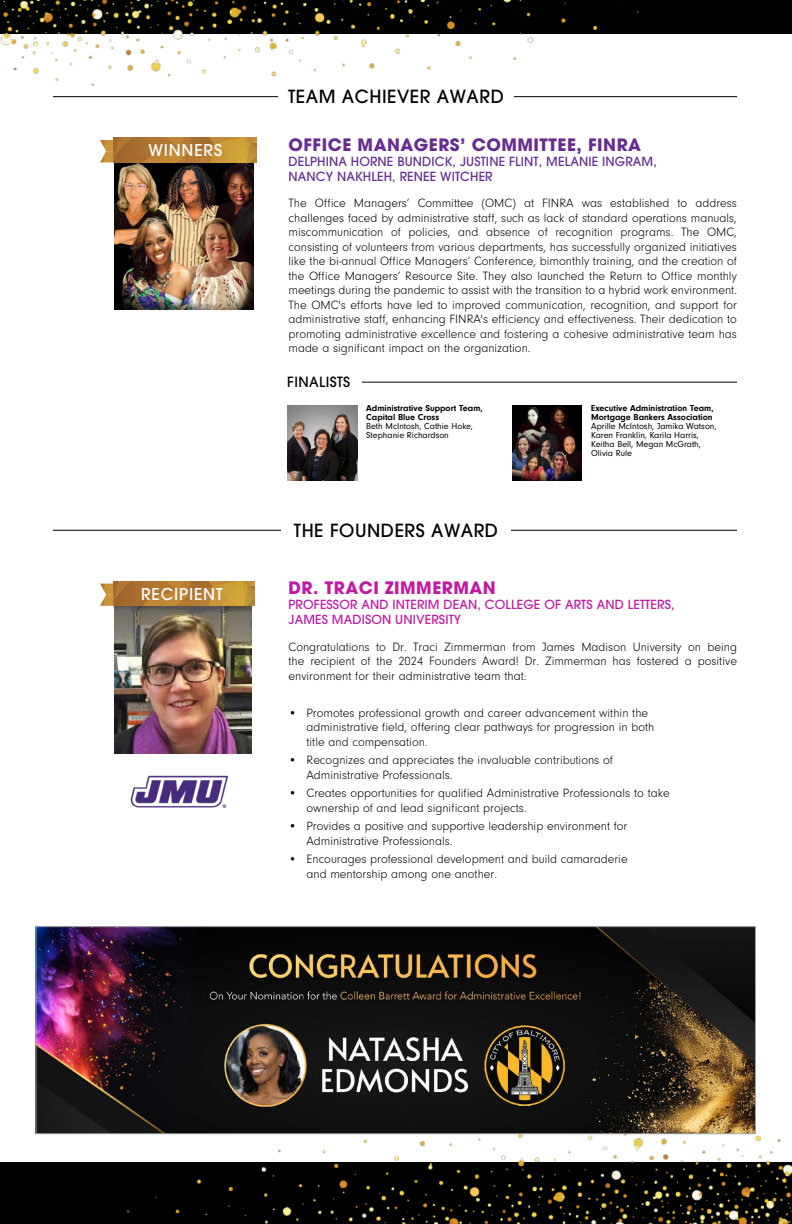
<style>
.page{position:relative;width:792px;height:1224px;background:#fff}
.page>*{position:absolute;margin:0;border:0;box-sizing:border-box;transform-origin:0 0}
.t1{font:500 18px "ITC Avant Garde Pro";letter-spacing:.03em;color:#000}
.t2{font:700 17px "ITC Avant Garde Pro";letter-spacing:.03em;color:#662d91}
.t3{font:700 17px "ITC Avant Garde Pro";letter-spacing:.03em;color:#be1aa2}
.t4{font:500 16.2px "ITC Avant Garde Pro";letter-spacing:.05em;color:#fff}
.t5{font:500 14px "ITC Avant Garde Pro";letter-spacing:.03em;color:#000}
.t6{font:300 12.5px/14.5px "Neuzeit Gro";color:#000}
.t7{font:500 12.5px/15px "ITC Avant Garde Pro";letter-spacing:.01em;color:#662d91}
.t8{font:500 12.5px/15px "ITC Avant Garde Pro";letter-spacing:.01em;color:#be1aa2}
.t9{font:9px/9px "Neuzeit Gro";color:#000}
.t10{font:700 9px/9px "Neuzeit Gro";color:#000}
</style>
<div class="page">
<img style="left:0;top:0;width:792px;height:238px">
<img style="left:0;top:1116px;width:792px;height:108px">
<hr style="left:53px;top:530px;width:684px;height:1px;background:#000">
<div style="left:281px;top:524px;width:230px;height:13px;background:#fff"></div>
<hr style="left:53px;top:96px;width:684px;height:1px;background:#000">
<div style="left:278px;top:90px;width:236px;height:13px;background:#fff"></div>
<img style="left:512px;top:405px;width:70px;height:75px">
<img style="left:288px;top:405px;width:69px;height:75px">
<hr style="left:283px;top:382px;width:454px;height:1px;background:#000">
<div style="left:276px;top:377px;width:86px;height:11px;background:#fff"></div>
<img style="left:130px;top:775px;width:99px;height:33px">
<img style="left:114px;top:606px;width:137px;height:147px">
<img style="left:100px;top:584px;width:13px;height:22px">
<img style="left:113px;top:582px;width:142px;height:24px">
<img style="left:38px;top:928px;width:716px;height:204px">
<div style="left:36px;top:926px;width:720px;height:208px;border:1px solid #a7a9ac"></div>
<img style="left:114px;top:163px;width:139px;height:146px">
<img style="left:100px;top:140px;width:13px;height:22px">
<img style="left:113px;top:138px;width:144px;height:25px">
<p class="t4" style="left:148px;top:140px;width:75px">WINNERS</p>
<p class="t4" style="left:141px;top:583px;width:83px">RECIPIENT</p>
<h1 class="t1" style="left:288px;top:85px;width:217px">TEAM ACHIEVER AWARD</h1>
<h2 class="t2" style="left:288px;top:133px;width:354px">OFFICE MANAGERS’ COMMITTEE, FINRA</h2>
<p class="t7" style="left:288px;top:153px;width:370px">DELPHINA HORNE BUNDICK, JUSTINE FLINT, MELANIE INGRAM,<br>NANCY NAKHLEH, RENEE WITCHER</p>
<p class="t6" style="left:288px;top:196px;width:450px;text-align:justify">The Office Managers’ Committee (OMC) at FINRA was established to address challenges faced by administrative staff, such as lack of standard operations manuals, miscommunication of policies, and absence of recognition programs. The OMC, consisting of volunteers from various departments, has successfully organized initiatives like the bi-annual Office Managers’ Conference, bimonthly training, and the creation of the Office Managers’ Resource Site. They also launched the Return to Office monthly meetings during the pandemic to assist with the transition to a hybrid work environment.<br>The OMC's efforts have led to improved communication, recognition, and support for administrative staff, enhancing FINRA's efficiency and effectiveness. Their dedication to promoting administrative excellence and fostering a cohesive administrative team has made a significant impact on the organization.</p>
<p class="t5" style="left:287px;top:373px;width:65px">FINALISTS</p>
<p class="t10" style="left:366px;top:404px;width:118px">Administrative Support Team,<br>Capital Blue Cross</p>
<p class="t9" style="left:366px;top:422px;width:108px">Beth McIntosh, Cathie Hoke,<br>Stephanie Richardson</p>
<h1 class="t1" style="left:294px;top:519px;width:206px">THE FOUNDERS AWARD</h1>
<p class="t10" style="left:591px;top:404px;width:124px">Executive Administration Team,<br>Mortgage Bankers Association</p>
<p class="t9" style="left:591px;top:422px;width:127px">Aprille McIntosh, Jamika Watson,<br>Karen Franklin, Karila Harris,<br>Keitha Bell, Megan McGrath,<br>Olivia Rule</p>
<h2 class="t3" style="left:288px;top:576px;width:209px">DR. TRACI ZIMMERMAN</h2>
<p class="t8" style="left:288px;top:597px;width:388px">PROFESSOR AND INTERIM DEAN, COLLEGE OF ARTS AND LETTERS,<br>JAMES MADISON UNIVERSITY</p>
<p class="t6" style="left:288px;top:640px;width:450px;text-align:justify">Congratulations to Dr. Traci Zimmerman from James Madison University on being the recipient of the 2024 Founders Award! Dr. Zimmerman has fostered a positive environment for their administrative team that:</p>
<p class="t6" style="left:306px;top:706px;width:349px;text-indent:-18px">• Promotes professional growth and career advancement within the administrative field, offering clear pathways for progression in both title and compensation.</p>
<p class="t6" style="left:306px;top:753px;width:308px;text-indent:-18px">• Recognizes and appreciates the invaluable contributions of<br>Administrative Professionals.</p>
<p class="t6" style="left:306px;top:786px;width:365px;text-indent:-18px">• Creates opportunities for qualified Administrative Professionals to take ownership of and lead significant projects.</p>
<p class="t6" style="left:306px;top:819px;width:323px;text-indent:-18px">• Provides a positive and supportive leadership environment for<br>Administrative Professionals.</p>
<p class="t6" style="left:306px;top:852px;width:323px;text-indent:-18px">• Encourages professional development and build camaraderie and mentorship among one another.</p>
</div>
